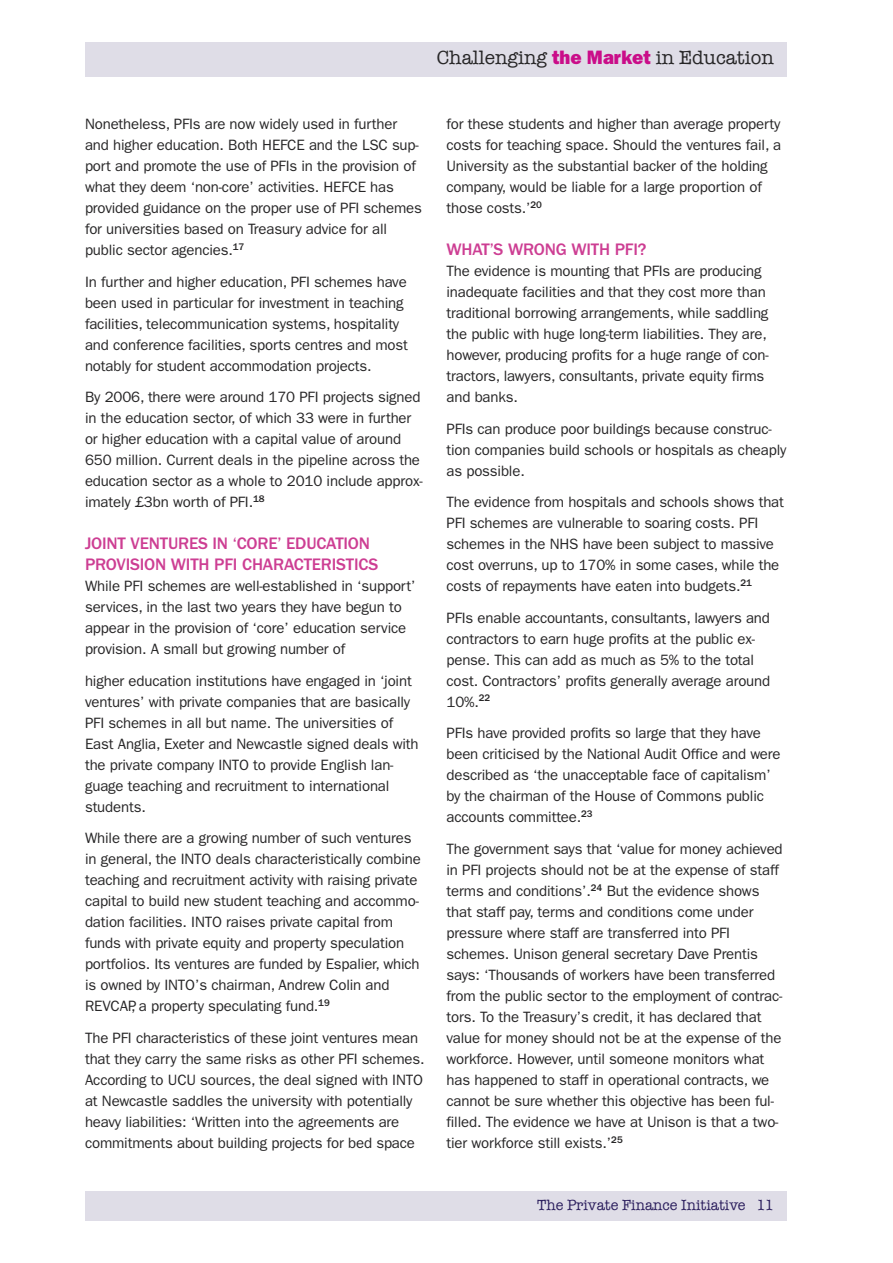
<style>
.page{position:relative;width:893px;height:1263px;background:#fff}
.page>*{position:absolute;margin:0;border:0;box-sizing:border-box;transform-origin:0 0}
.t1{font:19.5px "American Typewriter";color:#272627}
.t2{font:500 17.25px/21px "Franklin Gothic";letter-spacing:-.01em;color:#cd3e93}
.t3{font:15px/21px "Franklin Gothic";letter-spacing:-.01em;color:#272627}
.t4{font:15px "American Typewriter";color:#2b1e5d}
.s1{font-family:"Franklin Gothic";font-weight:800;color:#ca0d89}
</style>
<div class="page">
<div style="left:85px;top:43px;width:702px;height:34px;background:#dfdde7"></div>
<div style="left:85px;top:1191px;width:702px;height:29px;background:#dfdde7"></div>
<h1 class="t1" style="left:437px;top:46px;width:339px">Challenging <span class="s1">the Market</span> in Education</h1>
<p class="t3" style="left:85px;top:115px;width:338px">Nonetheless, PFIs are now widely used in further and higher education. Both HEFCE and the LSC sup&shy;port and promote the use of PFIs in the provision of what they deem ‘non-core’ activities. HEFCE has provided guidance on the proper use of PFI schemes for universities based on Treasury advice for all public sector agencies.<sup>17</sup></p>
<p class="t3" style="left:85px;top:273px;width:324px">In further and higher education, PFI schemes have been used in particular for investment in teaching facilities, telecommunication systems, hospitality and conference facilities, sports centres and most notably for student accommodation projects.</p>
<p class="t3" style="left:85px;top:388px;width:339px">By 2006, there were around 170 PFI projects signed in the education sector, of which 33 were in further or higher education with a capital value of around 650 million. Current deals in the pipeline across the education sector as a whole to 2010 include approx&shy;imately £3bn worth of PFI.<sup>18</sup></p>
<p class="t2" style="left:85px;top:534px;width:295px">JOINT VENTURES IN ‘CORE’ EDUCATION<br>PROVISION WITH PFI CHARACTERISTICS</p>
<p class="t3" style="left:85px;top:577px;width:332px">While PFI schemes are well-established in ‘support’ services, in the last two years they have begun to appear in the provision of ‘core’ education service provision. A small but growing number of</p>
<p class="t3" style="left:85px;top:672px;width:335px">higher education institutions have engaged in ‘joint ventures’ with private companies that are basically PFI schemes in all but name. The universities of East Anglia, Exeter and Newcastle signed deals with the private company INTO to provide English lan&shy;guage teaching and recruitment to international students.</p>
<p class="t3" style="left:85px;top:829px;width:337px">While there are a growing number of such ventures in general, the INTO deals characteristically combine teaching and recruitment activity with raising private capital to build new student teaching and accommo&shy;dation facilities. INTO raises private capital from funds with private equity and property speculation portfolios. Its ventures are funded by Espalier, which is owned by INTO’s chairman, Andrew Colin and REVCAP, a property speculating fund.<sup>19</sup></p>
<p class="t3" style="left:85px;top:1029px;width:341px">The PFI characteristics of these joint ventures mean that they carry the same risks as other PFI schemes.<br>According to UCU sources, the deal signed with INTO at Newcastle saddles the university with potentially heavy liabilities: ‘Written into the agreements are commitments about building projects for bed space</p>
<p class="t3" style="left:446px;top:115px;width:336px">for these students and higher than average property costs for teaching space. Should the ventures fail, a University as the substantial backer of the holding company, would be liable for a large proportion of those costs.’<sup>20</sup></p>
<p class="t2" style="left:446px;top:240px;width:202px">WHAT’S WRONG WITH PFI?</p>
<p class="t3" style="left:446px;top:262px;width:324px">The evidence is mounting that PFIs are producing inadequate facilities and that they cost more than traditional borrowing arrangements, while saddling the public with huge long-term liabilities. They are, however, producing profits for a huge range of con&shy;tractors, lawyers, consultants, private equity firms and banks.</p>
<p class="t3" style="left:446px;top:420px;width:342px">PFIs can produce poor buildings because construc&shy;tion companies build schools or hospitals as cheaply as possible.</p>
<p class="t3" style="left:446px;top:493px;width:339px">The evidence from hospitals and schools shows that PFI schemes are vulnerable to soaring costs. PFI schemes in the NHS have been subject to massive cost overruns, up to 170% in some cases, while the costs of repayments have eaten into budgets.<sup>21</sup></p>
<p class="t3" style="left:446px;top:609px;width:325px">PFIs enable accountants, consultants, lawyers and contractors to earn huge profits at the public ex&shy;pense. This can add as much as 5% to the total cost. Contractors’ profits generally average around 10%.<sup>22</sup></p>
<p class="t3" style="left:446px;top:724px;width:336px">PFIs have provided profits so large that they have been criticised by the National Audit Office and were described as ‘the unacceptable face of capitalism’ by the chairman of the House of Commons public accounts committee.<sup>23</sup></p>
<p class="t3" style="left:446px;top:840px;width:338px">The government says that ‘value for money achieved in PFI projects should not be at the expense of staff terms and conditions’.<sup>24</sup> But the evidence shows that staff pay, terms and conditions come under pressure where staff are transferred into PFI schemes. Unison general secretary Dave Prentis says: ‘Thousands of workers have been transferred from the public sector to the employment of contrac&shy;tors. To the Treasury’s credit, it has declared that value for money should not be at the expense of the workforce. However, until someone monitors what has happened to staff in operational contracts, we cannot be sure whether this objective has been ful&shy;filled. The evidence we have at Unison is that a two&shy;tier workforce still exists.’<sup>25</sup></p>
<p class="t4" style="left:537px;top:1196px;width:238px">The Private Finance Initiative 11</p>
</div>
